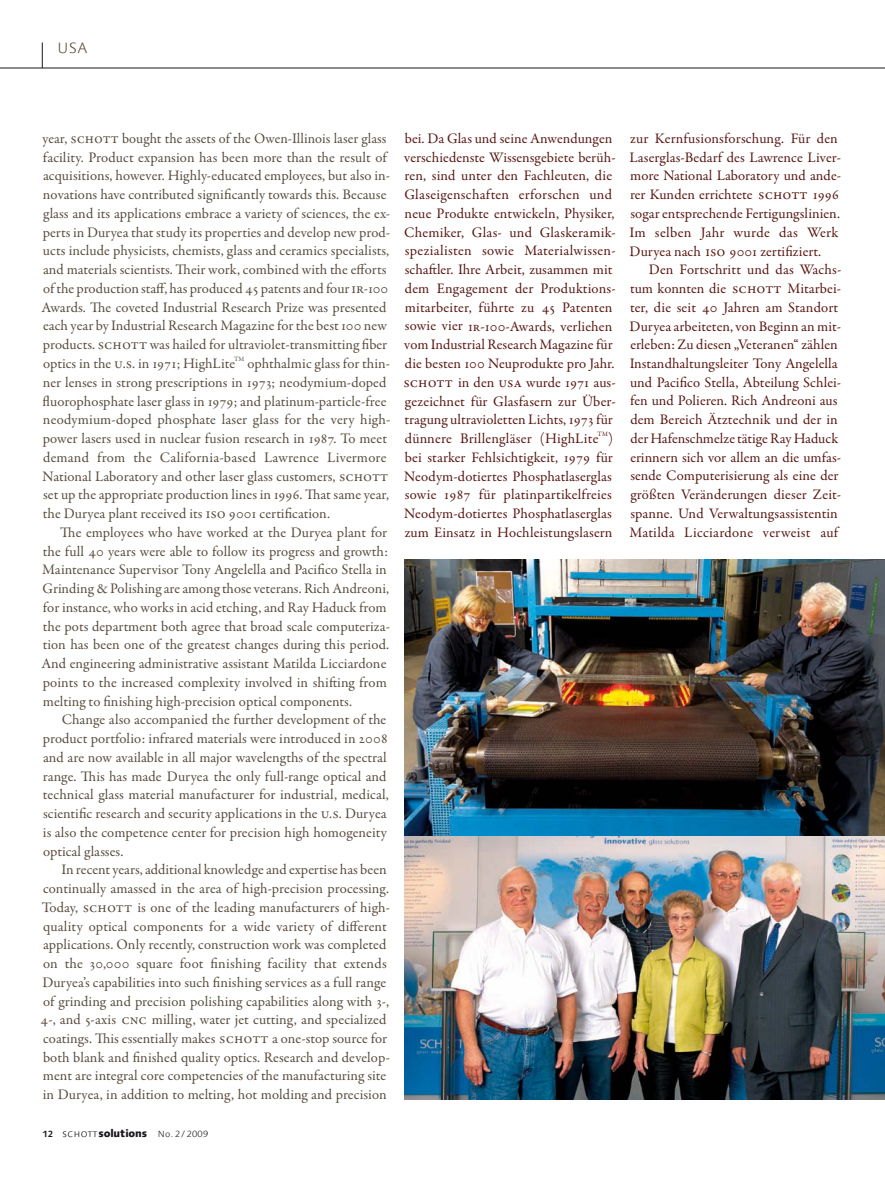
<style>
.page{position:relative;width:885px;height:1182px;background:#fff}
.page>*{position:absolute;margin:0;border:0;box-sizing:border-box;transform-origin:0 0}
.t1{font:300 15px "Linotype Syntax Com";color:#584b3d}
.t2{font:14.7px/18.8px "Garamond Premr Pro";letter-spacing:.005em;color:#584b3d}
.t3{font:14.7px/18.8px "Garamond Premr Pro";letter-spacing:.005em;color:#571713}
.t4{font:800 10.5px "Linotype Syntax Com";letter-spacing:-.01em;color:#1a171c}
.t5{font:6.6px "Garamond Premr Pro";color:#571713}
.t6{font:6.6px "Garamond Premr Pro";color:#584b3d}
.s1{font-weight:700;font-size:9px}
.s2{font-weight:300}
.s3{font-weight:300;font-size:9px}
.s4{font-size:13.5px}
</style>
<div class="page">
<img style="left:404px;top:560px;width:480px;height:277px">
<img style="left:404px;top:837px;width:480px;height:262px">
<hr style="left:0;top:68px;width:884px;height:1px;background:#1a171c">
<svg style="left:42px;top:42px;width:1px;height:26px"></svg>
<p class="t1" style="left:57px;top:39px;width:32px">USA</p>
<p class="t2" style="left:41px;top:129px;width:350px">year, schott bought the assets of the Owen-Illinois laser glass facility. Product expansion has been more than the result of acquisitions, however. Highly-educated employees, but also in&shy;novations have contributed significantly towards this. Because glass and its applications embrace a variety of sciences, the ex&shy;perts in Duryea that study its properties and develop new prod&shy;ucts include physicists, chemists, glass and ceramics specialists, and materials scientists. Their work, combined with the efforts of the production staff, has produced 45 patents and four ir-100<br>Awards. The coveted Industrial Research Prize was presented each year by Industrial Research Magazine for the best 100 new products. schott was hailed for ultraviolet-transmitting fiber optics in the u.s. in 1971; HighLite</p>
<p class="t6" style="left:234px;top:355px;width:12px">TM</p>
<p class="t2" style="left:43px;top:354px;width:349px;text-indent:205px">ophthalmic glass for thin&shy;ner lenses in strong prescriptions in 1973; neodymium-doped fluorophosphate laser glass in 1979; and platinum-particle-free neodymium-doped phosphate laser glass for the very high&shy;power lasers used in nuclear fusion research in 1987. To meet demand from the California-based Lawrence Livermore National Laboratory and other laser glass customers, schott set up the appropriate production lines in 1996. That same year, the Duryea plant received its iso 9001 certification.</p>
<p class="t2" style="left:41px;top:523px;width:350px;text-indent:19px">The employees who have worked at the Duryea plant for the full 40 years were able to follow its progress and growth:<br>Maintenance Supervisor Tony Angelella and Pacifico Stella in Grinding &amp; Polishing are among those veterans. Rich Andreoni, for instance, who works in acid etching, and Ray Haduck from the pots department both agree that broad scale computeriza&shy;tion has been one of the greatest changes during this period.<br>And engineering administrative assistant Matilda Licciardone points to the increased complexity involved in shifting from melting to finishing high-precision optical components.</p>
<p class="t2" style="left:43px;top:711px;width:347px;text-indent:19px">Change also accompanied the further development of the product portfolio: infrared materials were introduced in 2008 and are now available in all major wavelengths of the spectral range. This has made Duryea the only full-range optical and technical glass material manufacturer for industrial, medical, scientific research and security applications in the u.s. Duryea is also the competence center for precision high homogeneity optical glasses.</p>
<p class="t2" style="left:40px;top:861px;width:351px;text-indent:21px">In recent years, additional knowledge and expertise has been continually amassed in the area of high-precision processing.<br>Today, schott is one of the leading manufacturers of high&shy;quality optical components for a wide variety of different applications. Only recently, construction work was completed on the 30,000 square foot finishing facility that extends Duryea’s capabilities into such finishing services as a full range of grinding and precision polishing capabilities along with 3-, 4-, and 5-axis cnc milling, water jet cutting, and specialized coatings. This essentially makes schott a one-stop source for both blank and finished quality optics. Research and develop&shy;ment are integral core competencies of the manufacturing site in Duryea, in addition to melting, hot molding and precision</p>
<p class="t4" style="left:42px;top:1126px;width:167px"><span class="s1">12</span> <span class="s2">schott</span>solutions <span class="s3">No. 2/ 2009</span></p>
<p class="t3" style="left:403px;top:129px;width:214px">bei. Da Glas und seine Anwendungen verschiedenste Wissensgebiete berüh&shy;ren, sind unter den Fachleuten, die Glaseigenschaften erforschen und neue Produkte entwickeln, Physiker, Chemiker, Glas- und Glaskeramik&shy;spezialisten sowie Materialwissen&shy;schaftler. Ihre Arbeit, zusammen mit dem Engagement der Produktions&shy;mitarbeiter, führte zu 45 Patenten sowie vier <span class="s4">ir</span>-100-Awards, verliehen vom Industrial Research Magazine für die besten 100 Neuprodukte pro Jahr. schott in den usa wurde 1971 aus&shy;gezeichnet für Glasfasern zur Über&shy;tragung ultravioletten Lichts, 1973 für dünnere Brillengläser (HighLite</p>
<p class="t5" style="left:597px;top:430px;width:12px">TM</p>
<p class="t3" style="left:404px;top:429px;width:210px;text-align:justify;text-indent:204px">) bei starker Fehlsichtigkeit, 1979 für Neodym-dotiertes Phosphatlaserglas sowie 1987 für platinpartikelfreies Neodym-dotiertes Phosphatlaserglas zum Einsatz in Hochleistungslasern</p>
<p class="t3" style="left:629px;top:129px;width:213px">zur Kernfusionsforschung. Für den Laserglas-Bedarf des Lawrence Liver&shy;more National Laboratory und ande&shy;rer Kunden errichtete schott 1996 sogar entsprechende Fertigungslinien.<br>Im selben Jahr wurde das Werk Duryea nach iso 9001 zertifiziert.</p>
<p class="t3" style="left:629px;top:261px;width:213px;text-indent:19px">Den Fortschritt und das Wachs&shy;tum konnten die schott Mitarbei&shy;ter, die seit 40 Jahren am Standort Duryea arbeiteten, von Beginn an mit&shy;erleben: Zu diesen „Veteranen“ zählen Instandhaltungsleiter Tony Angelella und Pacifico Stella, Abteilung Schlei&shy;fen und Polieren. Rich Andreoni aus dem Bereich Ätztechnik und der in der Hafenschmelze tätige Ray Haduck erinnern sich vor allem an die umfas&shy;sende Computerisierung als eine der größten Veränderungen dieser Zeit&shy;spanne. Und Verwaltungsassistentin Matilda Licciardone verweist auf</p>
</div>
